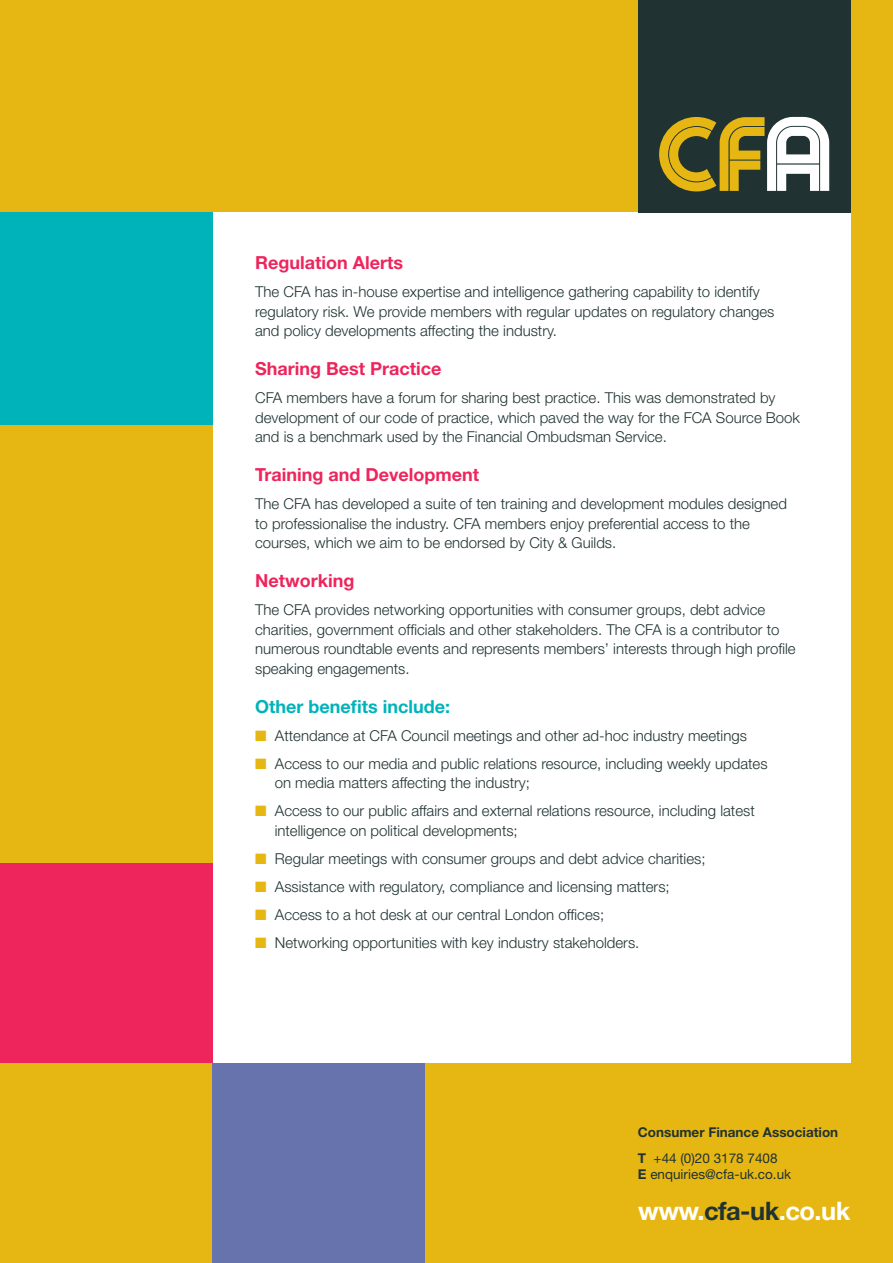
<style>
.page{position:relative;width:893px;height:1263px;background:#e6b712}
.page>*{position:absolute;margin:0;border:0;box-sizing:border-box;transform-origin:0 0}
.t1{font:700 25.5px "Helvetica Neue";letter-spacing:-.02em;color:#fff}
.t2{font:700 18px "Helvetica Neue";color:#ee255c}
.t3{font:700 18px "Helvetica Neue";color:#00b3ba}
.t4{font:300 15px/19.5px "Helvetica Neue";color:#203232}
.t5{font:700 13.5px/25.5px "Helvetica Neue";color:#203232}
.t6{font:13.5px "Helvetica Neue";color:#203232}
.s1{color:#e6b712}
.s2{font-weight:400}
.s3{font-weight:700}
.s4{color:#203232}
</style>
<div class="page">
<div style="left:213px;top:213px;width:637px;height:850px;background:#fff"></div>
<div style="left:0;top:213px;width:213px;height:212px;background:#00b3ba"></div>
<div style="left:213px;top:1063px;width:212px;height:200px;background:#6773ac"></div>
<div style="left:0;top:863px;width:213px;height:200px;background:#ee255c"></div>
<div style="left:638px;top:0;width:212px;height:213px;background:#203232"></div>
<svg style="left:659px;top:117px;width:170px;height:74px"></svg>
<p class="t2" style="left:255px;top:252px;width:149px">Regulation Alerts</p>
<p class="t4" style="left:255px;top:282px;width:521px">The CFA has in-house expertise and intelligence gathering capability to identify regulatory risk. We provide members with regular updates on regulatory changes and policy developments affecting the industry.</p>
<p class="t2" style="left:255px;top:358px;width:188px">Sharing Best Practice</p>
<p class="t4" style="left:255px;top:388px;width:546px">CFA members have a forum for sharing best practice. This was demonstrated by development of our code of practice, which paved the way for the FCA Source Book and is a benchmark used by the Financial Ombudsman Service.</p>
<p class="t2" style="left:255px;top:464px;width:225px">Training and Development</p>
<p class="t4" style="left:255px;top:494px;width:533px">The CFA has developed a suite of ten training and development modules designed to professionalise the industry. CFA members enjoy preferential access to the courses, which we aim to be endorsed by City &amp; Guilds.</p>
<p class="t2" style="left:255px;top:570px;width:101px">Networking</p>
<p class="t4" style="left:255px;top:600px;width:542px">The CFA provides networking opportunities with consumer groups, debt advice charities, government officials and other stakeholders. The CFA is a contributor to numerous roundtable events and represents members’ interests through high profile speaking engagements.</p>
<p class="t3" style="left:255px;top:695px;width:196px">Other benefits include:</p>
<p class="t4" style="left:255px;top:725px;width:493px"><span class="s1">■</span> Attendance at CFA Council meetings and other ad-hoc industry meetings</p>
<p class="t4" style="left:275px;top:753px;width:494px;text-indent:-20px"><span class="s1">■</span> Access to our media and public relations resource, including weekly updates on media matters affecting the industry;</p>
<p class="t4" style="left:275px;top:801px;width:482px;text-indent:-20px"><span class="s1">■</span> Access to our public affairs and external relations resource, including latest intelligence on political developments;</p>
<p class="t4" style="left:255px;top:848px;width:452px"><span class="s1">■</span> Regular meetings with consumer groups and debt advice charities;</p>
<p class="t4" style="left:255px;top:876px;width:416px"><span class="s1">■</span> Assistance with regulatory, compliance and licensing matters;</p>
<p class="t4" style="left:255px;top:904px;width:351px"><span class="s1">■</span> Access to a hot desk at our central London offices;</p>
<p class="t4" style="left:255px;top:932px;width:386px"><span class="s1">■</span> Networking opportunities with key industry stakeholders.</p>
<p class="t5" style="left:638px;top:1119px;width:202px">Consumer Finance Association<br>T <span class="s2">+44 (0)20 3178 7408</span></p>
<p class="t6" style="left:638px;top:1166px;width:155px"><span class="s3">E</span> enquiries@cfa-uk.co.uk</p>
<h1 class="t1" style="left:638px;top:1195px;width:214px">www.<span class="s4">cfa-uk</span>.co.uk</h1>
</div>
